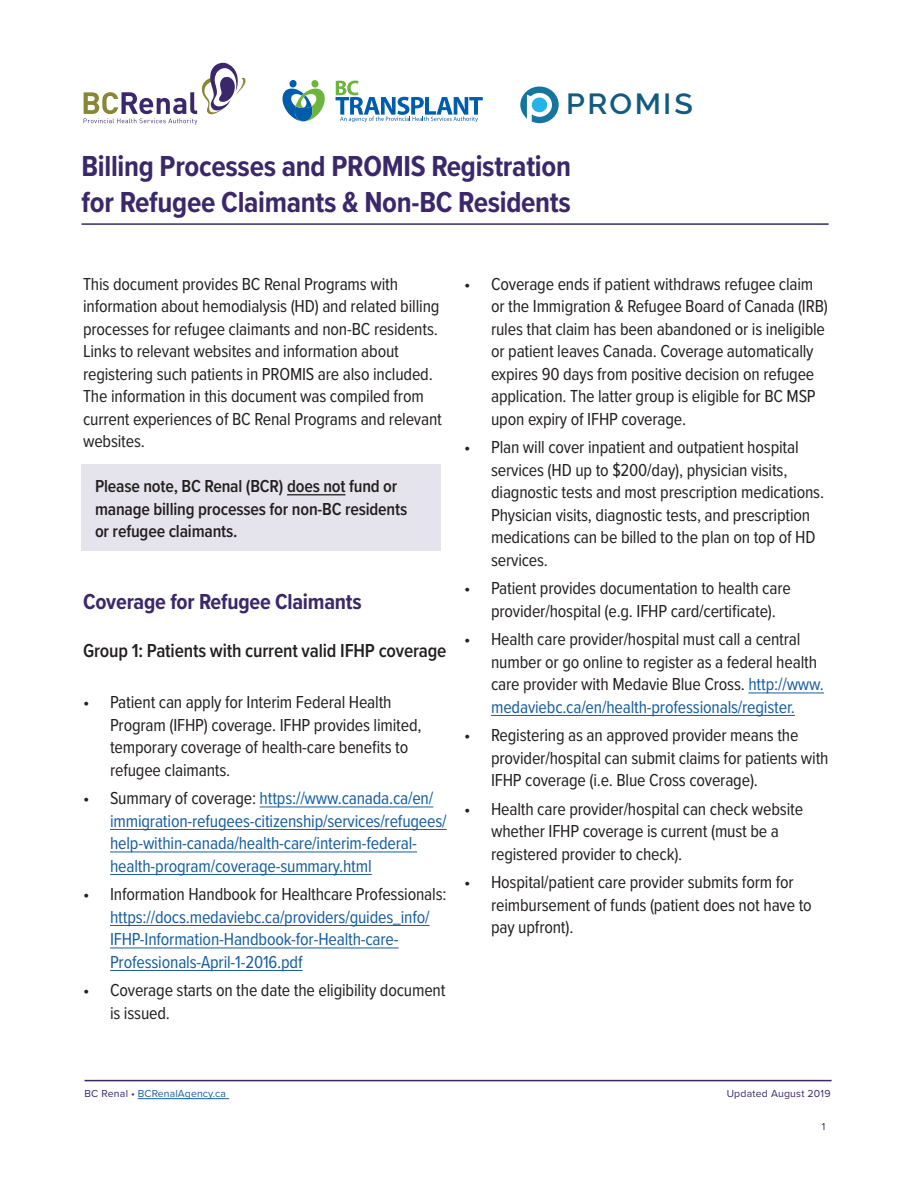
<style>
.page{position:relative;width:918px;height:1188px;background:#fff}
.page>*{position:absolute;margin:0;border:0;box-sizing:border-box;transform-origin:0 0}
.t1{font:700 30px "Proxima Nova Cond";letter-spacing:-.01em;color:#3b286a}
.t2{font:600 28.95px "Raleway";letter-spacing:.075em;color:#135a7f;scale:1.05 1}
.NEW_Section_title_1{font:700 22.5px "Proxima Nova Cond";letter-spacing:-.01em;color:#3b286a}
.NEW_Section_title_1-2{font:600 19.5px "Proxima Nova Cond";letter-spacing:-.01em;color:#231f20}
.NEW_GUIDELINE_TEXT{font:18px/22.5px "Proxima Nova Cond";letter-spacing:-.01em;color:#231f20}
.t3{font:18px/22.5px "Proxima Nova Cond";letter-spacing:-.01em;color:#175d9e}
.NEW_GUIDELINE_TEXT-2{font:600 18px/22.5px "Proxima Nova Cond";letter-spacing:-.01em;color:#231f20}
.t4{font:10.5px "Proxima Nova";letter-spacing:.01em;color:#175d9e}
.t5{font:10.5px "Proxima Nova";letter-spacing:.02em;color:#3b286a}
.s1{color:#231f20}
.s2{color:#175d9e}
.s3{color:#3b286a}
</style>
<div class="page">
<hr style="left:138px;top:1098px;width:91px;height:1px;background:#175d9e">
<hr style="left:85px;top:1080px;width:747px;height:1px;background:#3b286a">
<div style="left:82px;top:465px;width:359px;height:86px;background:#e5e3eb"></div>
<hr style="left:287px;top:494px;width:58px;height:1px;background:#231f20">
<hr style="left:260px;top:806px;width:173px;height:1px;background:#175d9e">
<hr style="left:110px;top:829px;width:337px;height:1px;background:#175d9e">
<hr style="left:110px;top:851px;width:307px;height:1px;background:#175d9e">
<hr style="left:110px;top:874px;width:262px;height:1px;background:#175d9e">
<hr style="left:110px;top:925px;width:320px;height:1px;background:#175d9e">
<hr style="left:110px;top:947px;width:289px;height:1px;background:#175d9e">
<hr style="left:110px;top:970px;width:193px;height:1px;background:#175d9e">
<hr style="left:748px;top:692px;width:76px;height:1px;background:#175d9e">
<hr style="left:491px;top:715px;width:304px;height:1px;background:#175d9e">
<hr style="left:82px;top:223px;width:747px;height:2px;background:#3b286a">
<svg style="left:84px;top:62px;width:162px;height:63px"></svg>
<svg style="left:520px;top:87px;width:39px;height:36px"></svg>
<div style="left:532px;top:97px;width:15px;height:15px;background:#23b5e9;border-radius:50%"></div>
<svg style="left:282px;top:80px;width:43px;height:42px"></svg>
<svg style="left:336px;top:81px;width:147px;height:41px"></svg>
<p class="t2" style="left:566px;top:87px;width:122px">PROMIS</p>
<p class="t1" style="left:82px;top:144px;width:491px">Billing Processes and PROMIS Registration</p>
<p class="t1" style="left:82px;top:180px;width:491px">for Refugee Claimants &amp; Non-BC Residents</p>
<p class="NEW_GUIDELINE_TEXT" style="left:83px;top:272px;width:360px">This document provides BC Renal Programs with information about hemodialysis (HD) and related billing processes for refugee claimants and non-BC residents.<br>Links to relevant websites and information about registering such patients in PROMIS are also included.<br>The information in this document was compiled from current experiences of BC Renal Programs and relevant websites.</p>
<p class="NEW_GUIDELINE_TEXT-2" style="left:95px;top:474px;width:314px">Please note, BC Renal (BCR) does not fund or manage billing processes for non-BC residents or refugee claimants.</p>
<p class="NEW_Section_title_1" style="left:83px;top:585px;width:280px">Coverage for Refugee Claimants</p>
<p class="NEW_Section_title_1-2" style="left:83px;top:636px;width:365px">Group 1: Patients with current valid IFHP coverage</p>
<p class="NEW_GUIDELINE_TEXT" style="left:110px;top:690px;width:313px;text-indent:-27px">• Patient can apply for Interim Federal Health Program (IFHP) coverage. IFHP provides limited, temporary coverage of health-care benefits to refugee claimants.</p>
<p class="t3" style="left:110px;top:786px;width:338px;text-indent:-27px"><span class="s1">• Summary of coverage:</span> https://www.canada.ca/en/ immigration-refugees-citizenship/services/refugees/ help-within-canada/health-care/interim-federal&shy;health-program/coverage-summary.html</p>
<p class="t3" style="left:110px;top:882px;width:338px;text-indent:-27px"><span class="s1">• Information Handbook for Healthcare Professionals: </span>https://docs.medaviebc.ca/providers/guides_info/ IFHP-Information-Handbook-for-Health-care-Professionals-April-1-2016.pdf</p>
<p class="NEW_GUIDELINE_TEXT" style="left:110px;top:978px;width:337px;text-indent:-27px">• Coverage starts on the date the eligibility document is issued.</p>
<p class="NEW_GUIDELINE_TEXT" style="left:491px;top:272px;width:338px;text-indent:-27px">• Coverage ends if patient withdraws refugee claim or the Immigration &amp; Refugee Board of Canada (IRB) rules that claim has been abandoned or is ineligible or patient leaves Canada. Coverage automatically expires 90 days from positive decision on refugee application. The latter group is eligible for BC MSP upon expiry of IFHP coverage.</p>
<p class="NEW_GUIDELINE_TEXT" style="left:491px;top:435px;width:335px;text-indent:-27px">• Plan will cover inpatient and outpatient hospital services (HD up to $200/day), physician visits, diagnostic tests and most prescription medications.<br>Physician visits, diagnostic tests, and prescription medications can be billed to the plan on top of HD services.</p>
<p class="NEW_GUIDELINE_TEXT" style="left:491px;top:576px;width:301px;text-indent:-27px">• Patient provides documentation to health care provider/hospital (e.g. IFHP card/certificate).</p>
<p class="NEW_GUIDELINE_TEXT" style="left:491px;top:627px;width:334px;text-indent:-27px">• Health care provider/hospital must call a central number or go online to register as a federal health care provider with Medavie Blue Cross. <span class="s2">http://www. medaviebc.ca/en/health-professionals/register.</span></p>
<p class="NEW_GUIDELINE_TEXT" style="left:491px;top:723px;width:339px;text-indent:-27px">• Registering as an approved provider means the provider/hospital can submit claims for patients with<br>IFHP coverage (i.e. Blue Cross coverage).</p>
<p class="NEW_GUIDELINE_TEXT" style="left:491px;top:797px;width:314px;text-indent:-27px">• Health care provider/hospital can check website whether IFHP coverage is current (must be a registered provider to check).</p>
<p class="NEW_GUIDELINE_TEXT" style="left:491px;top:870px;width:322px;text-indent:-27px">• Hospital/patient care provider submits form for reimbursement of funds (patient does not have to pay upfront).</p>
<p class="t4" style="left:85px;top:1088px;width:143px"><span class="s3">BC Renal •</span> BCRenalAgency.ca</p>
<p class="t5" style="left:727px;top:1088px;width:105px">Updated August 2019</p>
<p class="t5" style="left:822px;top:1121px;width:5px">1</p>
</div>
